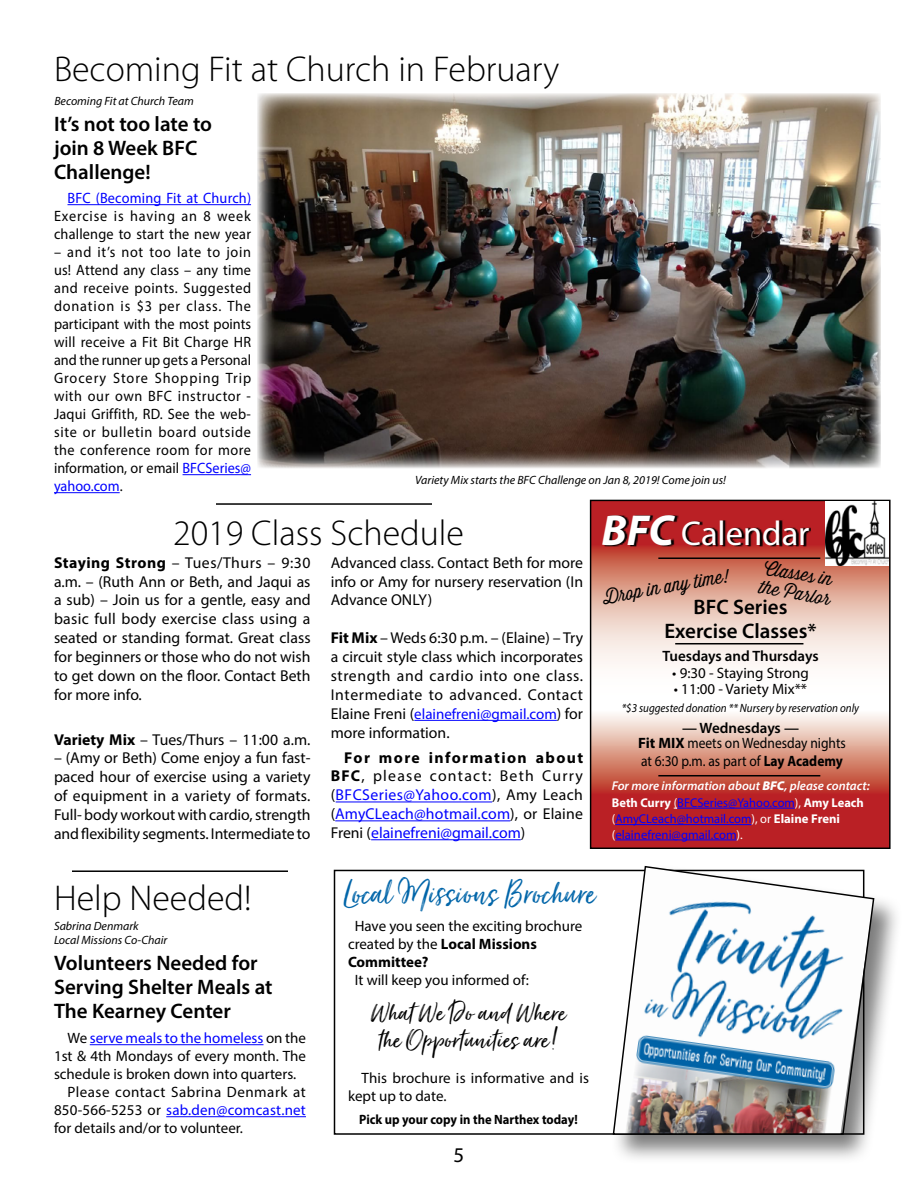
<style>
.page{position:relative;width:918px;height:1188px;background:#fff}
.page>*{position:absolute;margin:0;border:0;box-sizing:border-box;transform-origin:0 0}
.t1{font:42px "Just Lovely";color:#0065a9}
.t2{font:300 36px "Myriad Pro";color:#000}
.t3{font:34.5px "Myriad Pro";color:#fff}
.t4{font:31.5px/27px "Just Lovely";color:#000;scale:1.08 1}
.t5{font:600 21px/24px "Myriad Pro";color:#000}
.t6{font:21px "Myriad Pro";color:#000}
.t7{font:300 18px/19.5px "Thirsty Script";color:#000}
.t8{font:15.75px/18.9px "Myriad Pro";color:#000;text-align:justify}
.t9{font:15.75px/18.9px "Myriad Pro";color:#00f;text-align:justify}
.t10{font:15px/18px "Myriad Pro";color:#000;scale:.95 1}
.t11{font:15px/18px "Myriad Pro";color:#000}
.t12{font:15px "Myriad Pro";color:#00f}
.t13{font:15px/18px "Myriad Pro";color:#000;scale:.9 1}
.t14{font:600 15px "Myriad Pro";color:#000}
.t15{font:15px "Myriad Pro";letter-spacing:.03em;color:#000}
.t16{font:15px "Myriad Pro";color:#00f;scale:.95 1}
.t17{font:700 13.5px "Myriad Pro";color:#000;scale:.93 1}
.t18{font:12.75px/16.5px "Myriad Pro";color:#00f}
.t19{font:italic 12px/13.5px "Myriad Pro";color:#000}
.t20{font:italic 12px "Myriad Pro";color:#000;scale:.92 1}
.s1{color:#00f}
.s2{font-weight:700;font-style:italic;font-size:43.5px}
.s3{font-weight:700}
.s4{font-size:15.75px;color:#000}
.s5{font-weight:700;color:#000}
.s6{color:#000}
.s7{font-weight:600;font-style:italic;color:#fff}
.s8{font-weight:900;font-style:italic;color:#fff}
.s9{font-weight:700;color:#fff}
.s10{color:#fff}
</style>
<div class="page">
<hr style="left:68px;top:204px;width:183px;height:1px;background:#00f">
<hr style="left:183px;top:474px;width:68px;height:1px;background:#00f">
<hr style="left:54px;top:492px;width:66px;height:1px;background:#00f">
<svg style="left:592px;top:502px;width:297px;height:345px"></svg>
<div style="left:590px;top:500px;width:301px;height:349px;border:1px solid #000"></div>
<hr style="left:658px;top:557px;width:162px;height:2px;background:#000">
<svg style="left:604px;top:515px;width:207px;height:31px;background:#7e1518"></svg>
<hr style="left:675px;top:643px;width:128px;height:1px;background:#000">
<hr style="left:658px;top:775px;width:162px;height:1px;background:#000">
<img style="left:826px;top:502px;width:63px;height:63px">
<hr style="left:414px;top:720px;width:143px;height:1px;background:#00f">
<hr style="left:336px;top:802px;width:156px;height:1px;background:#00f">
<hr style="left:335px;top:820px;width:175px;height:1px;background:#00f">
<hr style="left:371px;top:839px;width:150px;height:1px;background:#00f">
<img style="left:258px;top:93px;width:622px;height:375px">
<hr style="left:72px;top:870px;width:216px;height:2px;background:#000">
<hr style="left:216px;top:503px;width:216px;height:2px;background:#000">
<div style="left:611px;top:864px;width:292px;height:300px;background:#000;opacity:.51"></div>
<svg style="left:612px;top:865px;width:263px;height:270px"></svg>
<hr style="left:90px;top:1044px;width:174px;height:1px;background:#00f">
<hr style="left:166px;top:1116px;width:140px;height:1px;background:#00f">
<hr style="left:677px;top:808px;width:118px;height:1px;background:#00f">
<hr style="left:615px;top:824px;width:136px;height:1px;background:#00f">
<hr style="left:615px;top:840px;width:122px;height:1px;background:#00f">
<h2 class="t2" style="left:54px;top:49px;width:507px">Becoming Fit at Church in February</h2>
<p class="t19" style="left:54px;top:94px;width:141px">Becoming Fit at Church Team</p>
<h3 class="t5" style="left:54px;top:112px;width:160px">It’s not too late to join 8 Week BFC<br>Challenge!</h3>
<p class="t16" style="left:68px;top:189px;width:195px">BFC (Becoming Fit at Church)</p>
<p class="t10" style="left:54px;top:207px;width:209px">Exercise is having an 8 week challenge to start the new year</p>
<p class="t10" style="left:54px;top:243px;width:209px;text-align:justify">– and it’s not too late to join us! Attend any class – any time and receive points. Suggested donation is $3 per class. The participant with the most points will receive a Fit Bit Charge HR and the runner up gets a Personal Grocery Store Shopping Trip with our own BFC instructor - Jaqui Griffith, RD. See the web&shy;site or bulletin board outside the conference room for more information, or email <span class="s1">BFCSeries@ yahoo.com</span>.</p>
<p class="t19" style="left:415px;top:473px;width:312px">Variety Mix starts the BFC Challenge on Jan 8, 2019! Come join us!</p>
<h2 class="t2" style="left:173px;top:514px;width:292px">2019 Class Schedule</h2>
<h3 class="t3" style="left:602px;top:512px;width:210px"><span class="s2">BFC</span> Calendar</h3>
<p class="t7" style="left:601px;top:588px;width:129px;rotate:-10deg">Dr op in any time!</p>
<p class="t7" style="left:765px;top:558px;width:74px;rotate:10deg">Classes in the Parlor</p>
<p class="t8" style="left:331px;top:553px;width:254px">Advanced class. Contact Beth for more info or Amy for nursery reservation (In Advance ONLY)</p>
<p class="t8" style="left:331px;top:628px;width:254px"><span class="s3">Fit Mix</span> – Weds 6:30 p.m. – (Elaine) – Try a circuit style class which incorporates strength and cardio into one class.<br>Intermediate to advanced. Contact</p>
<p class="t12" style="left:331px;top:705px;width:254px"><span class="s4">Elaine Freni (</span>elainefreni@gmail.com<span class="s4">) for</span></p>
<p class="t8" style="left:331px;top:723px;width:120px">more information.</p>
<p class="t9" style="left:331px;top:748px;width:254px;text-indent:13px"><span class="s5">For more information about BFC</span><span class="s6">, please contact: Beth Curry (</span>BFCSeries@Yahoo.com<span class="s6">), Amy Leach (</span>AmyCLeach@hotmail.com<span class="s6">), or Elaine Freni (</span>elainefreni@gmail.com<span class="s6">)</span></p>
<p class="t8" style="left:54px;top:553px;width:258px"><span class="s3">Staying Strong</span> – Tues/Thurs – 9:30 a.m. – (Ruth Ann or Beth, and Jaqui as a sub) – Join us for a gentle, easy and basic full body exercise class using a seated or standing format. Great class for beginners or those who do not wish to get down on the floor. Contact Beth for more info.</p>
<p class="t8" style="left:54px;top:730px;width:258px"><span class="s3">Variety Mix</span> – Tues/Thurs – 11:00 a.m.</p>
<p class="t8" style="left:54px;top:748px;width:258px">– (Amy or Beth) Come enjoy a fun fast&shy;paced hour of exercise using a variety of equipment in a variety of formats.<br>Full- body workout with cardio, strength and flexibility segments. Intermediate to</p>
<h3 class="t5" style="left:664px;top:595px;width:154px;line-height:23.4px;text-align:center">BFC Series<br>Exercise Classes*</h3>
<p class="t14" style="left:662px;top:647px;width:158px">Tuesdays and Thursdays</p>
<p class="t11" style="left:672px;top:663px;width:138px">• 9:30 - Staying Strong</p>
<p class="t11" style="left:674px;top:680px;width:135px">• 11:00 - Variety Mix**</p>
<p class="t14" style="left:682px;top:718px;width:118px">— Wednesdays —</p>
<p class="t20" style="left:622px;top:700px;width:260px">*$3 suggested donation ** Nursery by reservation only</p>
<p class="t13" style="left:638px;top:734px;width:232px"><span class="s3">Fit MIX</span> meets on Wednesday nights at 6:30 p.m. as part of <span class="s3">Lay Academy</span></p>
<p class="t18" style="left:612px;top:778px;width:259px"><span class="s7">For more information about</span> <span class="s8">BFC</span><span class="s7">, please contact:<br></span><span class="s9">Beth Curry</span> <span class="s10">(</span>BFCSeries@Yahoo.com<span class="s10">),</span> <span class="s9">Amy Leach </span><span class="s10">(</span>AmyCLeach@hotmail.com<span class="s10">), or</span> <span class="s9">Elaine Freni</span></p>
<p class="t18" style="left:612px;top:826px;width:133px"><span class="s10">(</span>elainefreni@gmail.com<span class="s10">).</span></p>
<h2 class="t2" style="left:54px;top:878px;width:199px">Help Needed!</h2>
<p class="t19" style="left:54px;top:919px;width:115px">Sabrina Denmark<br>Local Missions Co-Chair</p>
<h3 class="t5" style="left:54px;top:951px;width:220px">Volunteers Needed for<br>Serving Shelter Meals at<br>The Kearney Center</h3>
<p class="t12" style="left:68px;top:1029px;width:240px"><span class="s6">We</span> serve meals to the homeless <span class="s6">on the</span></p>
<p class="t11" style="left:54px;top:1047px;width:253px">1st &amp; 4th Mondays of every month. The</p>
<p class="t11" style="left:54px;top:1065px;width:244px">schedule is broken down into quarters.</p>
<p class="t15" style="left:68px;top:1083px;width:240px">Please contact Sabrina Denmark at</p>
<p class="t12" style="left:54px;top:1101px;width:253px"><span class="s6">850-566-5253 or</span> sab.den@comcast.net</p>
<p class="t11" style="left:54px;top:1119px;width:191px">for details and/or to volunteer.</p>
<h1 class="t1" style="left:344px;top:868px;width:253px">Local Missions Brochure</h1>
<p class="t11" style="left:348px;top:916px;width:236px;text-indent:7px">Have you seen the exciting brochure created by the <span class="s3">Local Missions<br>Committee?</span></p>
<p class="t11" style="left:355px;top:970px;width:176px">It will keep you informed of:</p>
<h3 class="t4" style="left:371px;top:1001px;width:182px">What We Do and Where the Opportunities are!</h3>
<p class="t11" style="left:348px;top:1068px;width:243px;text-indent:14px">This brochure is informative and is kept up to date.</p>
<p class="t17" style="left:359px;top:1110px;width:236px">Pick up your copy in the Narthex today!</p>
<h3 class="t6" style="left:454px;top:1142px;width:12px">5</h3>
</div>
